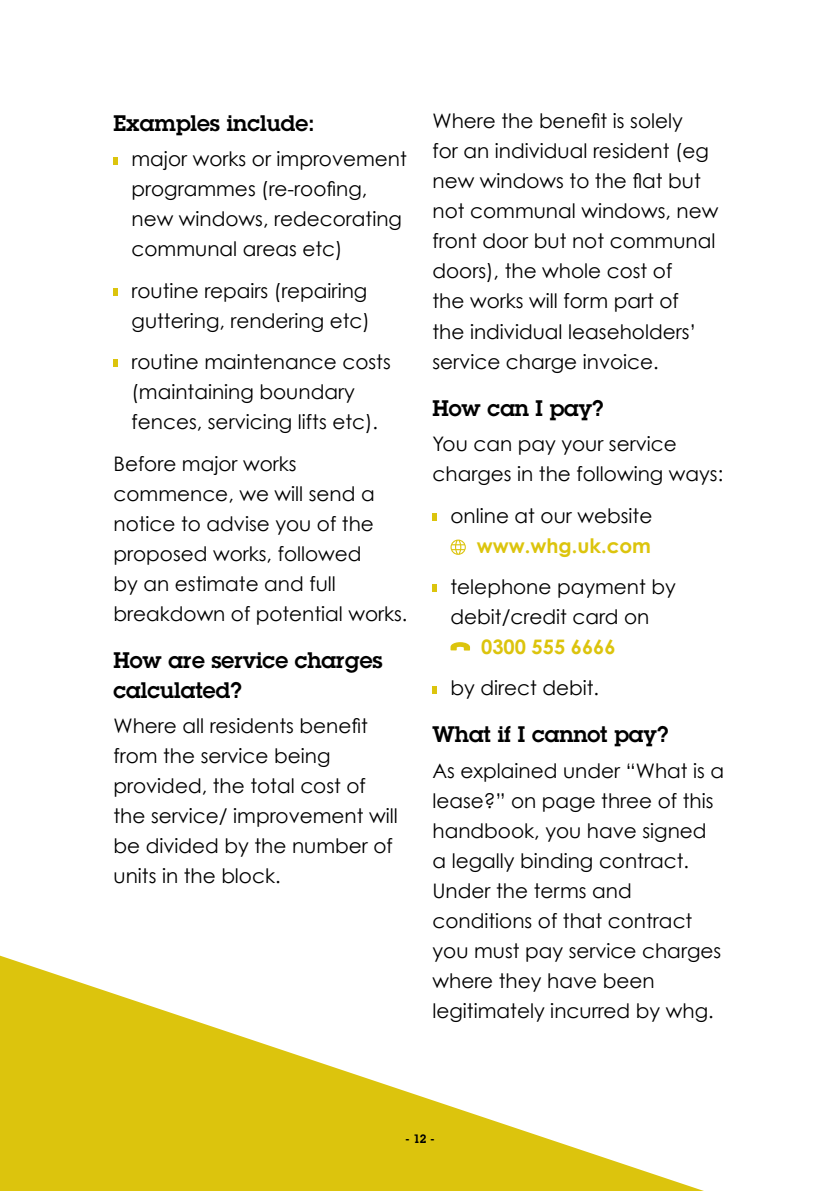
<style>
.page{position:relative;width:840px;height:1191px;background:#fff}
.page>*{position:absolute;margin:0;border:0;box-sizing:border-box;transform-origin:0 0}
.t1{font:600 22px/30px "Lubalin Graph";color:#000}
.t2{font:20px/30px "Century Gothic";color:#000}
.t3{font:700 20px "Century Gothic";color:#dcc40d}
.t4{font:600 12px "Lubalin Graph IT Cby BT";color:#000}
</style>
<div class="page">
<svg style="left:113px;top:157px;width:4px;height:7px"></svg>
<svg style="left:113px;top:288px;width:4px;height:8px"></svg>
<svg style="left:113px;top:360px;width:4px;height:7px"></svg>
<svg style="left:432px;top:513px;width:4px;height:7px"></svg>
<svg style="left:450px;top:539px;width:15px;height:16px"></svg>
<svg style="left:432px;top:584px;width:4px;height:8px"></svg>
<svg style="left:450px;top:642px;width:20px;height:8px"></svg>
<svg style="left:432px;top:686px;width:4px;height:7px"></svg>
<svg style="left:0;top:955px;width:703px;height:236px"></svg>
<p class="t1" style="left:113px;top:108px;width:203px">Examples include:</p>
<p class="t2" style="left:131px;top:144px;width:277px">major works or improvement programmes (re-roofing, new windows, redecorating communal areas etc)</p>
<p class="t2" style="left:131px;top:275px;width:240px">routine repairs (repairing guttering, rendering etc)</p>
<p class="t2" style="left:131px;top:346px;width:260px">routine maintenance costs (maintaining boundary fences, servicing lifts etc).</p>
<p class="t2" style="left:113px;top:448px;width:295px">Before major works commence, we will send a notice to advise you of the proposed works, followed<br>by an estimate and full breakdown of potential works.</p>
<p class="t1" style="left:113px;top:644px;width:270px">How are service charges calculated?</p>
<p class="t2" style="left:113px;top:710px;width:286px">Where all residents benefit from the service being provided, the total cost of the service/ improvement will be divided by the number of units in the block.</p>
<p class="t2" style="left:432px;top:106px;width:287px">Where the benefit is solely<br>for an individual resident (eg new windows to the flat but not communal windows, new front door but not communal doors), the whole cost of<br>the works will form part of<br>the individual leaseholders’ service charge invoice.</p>
<p class="t1" style="left:432px;top:392px;width:173px">How can I pay?</p>
<p class="t2" style="left:432px;top:429px;width:292px">You can pay your service charges in the following ways:</p>
<p class="t2" style="left:450px;top:500px;width:203px">online at our website</p>
<p class="t3" style="left:476px;top:533px;width:175px">www.whg.uk.com</p>
<p class="t2" style="left:450px;top:571px;width:227px">telephone payment by debit/credit card on</p>
<p class="t3" style="left:481px;top:634px;width:136px">0300 555 6666</p>
<p class="t2" style="left:450px;top:673px;width:150px">by direct debit.</p>
<p class="t1" style="left:432px;top:719px;width:237px">What if I cannot pay?</p>
<p class="t2" style="left:432px;top:755px;width:293px">As explained under “What is a lease?” on page three of this handbook, you have signed a legally binding contract.<br>Under the terms and conditions of that contract you must pay service charges where they have been legitimately incurred by whg.</p>
<p class="t4" style="left:405px;top:1131px;width:31px">- 12 -</p>
</div>
